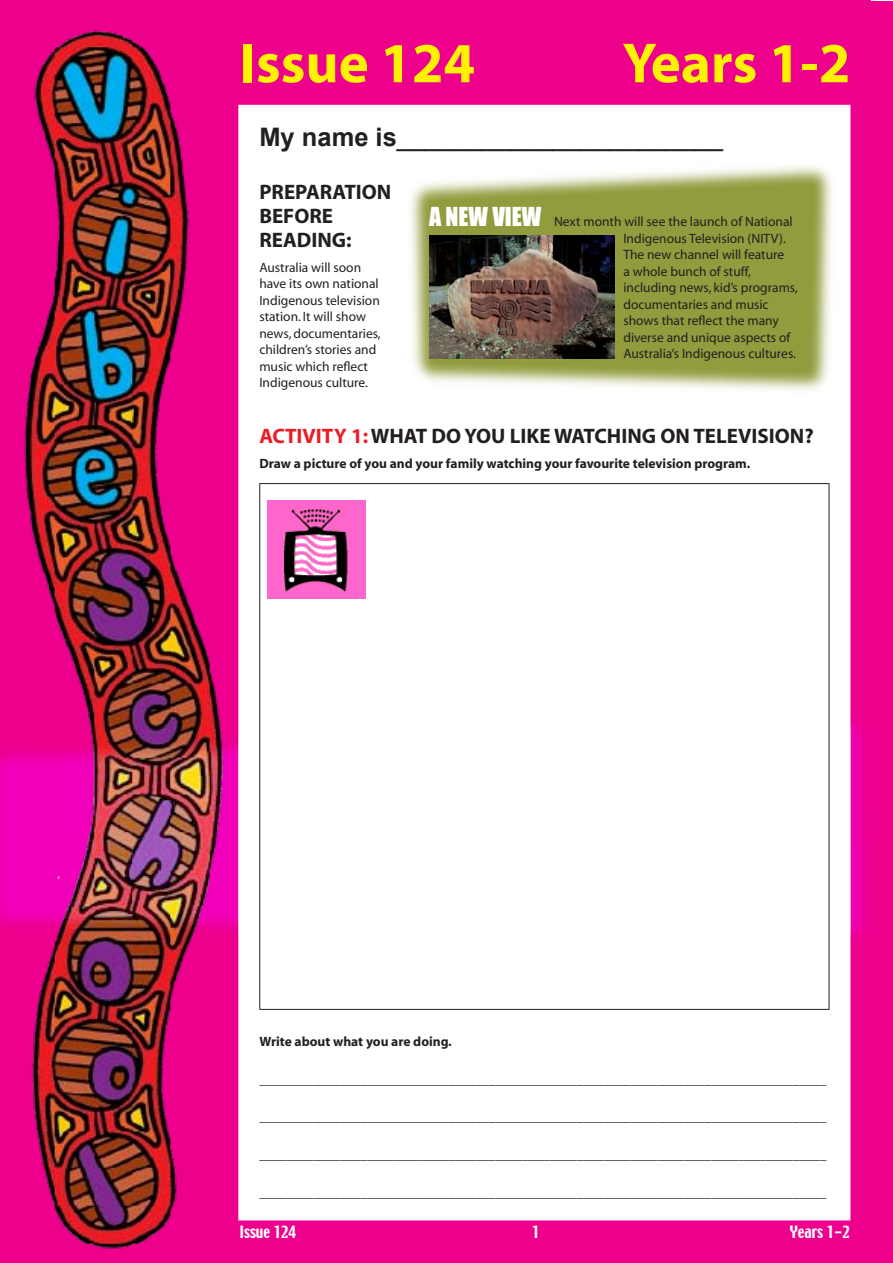
<style>
.page{position:relative;width:893px;height:1263px;background:#fff}
.page>*{position:absolute;margin:0;border:0;box-sizing:border-box;transform-origin:0 0}
.t1{font:700 57px "Myriad";color:#fff200}
.t2{font:25.5px "Arial";color:#231f20}
.t3{font:700 21px/24px "Myriad";color:#231f20}
.t4{font:15px "Techno";color:#fff}
.t5{font:13.5px/16.5px "Myriad";color:#231f20}
.t6{font:700 13.5px "Myriad";color:#231f20}
.s1{font-weight:700}
.s2{font-family:"Impact";font-size:24px;color:#fff}
.s3{color:#ed1c24}
</style>
<div class="page">
<div style="left:0;top:1px;width:893px;height:1262px;background:#ec008c"></div>
<div style="left:0;top:0;width:870px;height:1263px;background:#ec008c"></div>
<img style="left:24px;top:30px;width:195px;height:1219px">
<div style="left:239px;top:106px;width:611px;height:1114px;background:#fff"></div>
<svg style="left:0;top:711px;width:865px;height:236px"></svg>
<svg style="left:7px;top:734px;width:843px;height:190px"></svg>
<svg style="left:411px;top:166px;width:422px;height:225px"></svg>
<svg style="left:429px;top:184px;width:385px;height:188px;background:#949c41"></svg>
<img style="left:429px;top:235px;width:186px;height:123px">
<hr style="left:259px;top:483px;width:570px;height:1px;background:#231f20">
<hr style="left:259px;top:484px;width:1px;height:525px;background:#231f20">
<hr style="left:829px;top:484px;width:1px;height:525px;background:#231f20">
<hr style="left:259px;top:1009px;width:570px;height:1px;background:#231f20">
<img style="left:268px;top:501px;width:98px;height:97px">
<h1 class="t1" style="left:240px;top:34px;width:237px">Issue 124</h1>
<h1 class="t1" style="left:622px;top:34px;width:229px">Years 1-2</h1>
<h2 class="t2" style="left:259px;top:123px;width:465px"><span class="s1">My name is</span>_______________________</h2>
<h3 class="t3" style="left:259px;top:180px;width:134px">Preparation before reading:</h3>
<p class="t5" style="left:259px;top:259px;width:123px">Australia will soon have its own national<br>Indigenous television station. It will show news, documentaries, children’s stories and music which reflect<br>Indigenous culture.</p>
<p class="t5" style="left:623px;top:214px;width:176px;text-indent:-194px"><span class="s2">A NEW VIEW</span> Next month will see the launch of National<br>Indigenous Television (NITV).<br>The new channel will feature<br>a whole bunch of stuff, including news, kid’s programs, documentaries and music shows that reflect the many diverse and unique aspects of<br>Australia’s Indigenous cultures.</p>
<h3 class="t3" style="left:259px;top:424px;width:556px"><span class="s3">Activity 1:</span> What do you like watching on television?</h3>
<p class="t6" style="left:259px;top:457px;width:492px">Draw a picture of you and your family watching your favourite television program.</p>
<p class="t6" style="left:259px;top:1034px;width:194px">Write about what you are doing.</p>
<p class="t5" style="left:259px;top:1071px;width:568px">____________________________________________________________________________________</p>
<p class="t5" style="left:259px;top:1109px;width:568px">____________________________________________________________________________________</p>
<p class="t5" style="left:259px;top:1147px;width:568px">____________________________________________________________________________________</p>
<p class="t5" style="left:259px;top:1184px;width:568px">____________________________________________________________________________________</p>
<p class="t4" style="left:239px;top:1221px;width:58px">Issue 124</p>
<p class="t4" style="left:532px;top:1221px;width:9px">1</p>
<p class="t4" style="left:790px;top:1221px;width:62px">Years 1-2</p>
<p class="t4" style="left:532px;top:1223px;width:9px">a</p>
</div>
